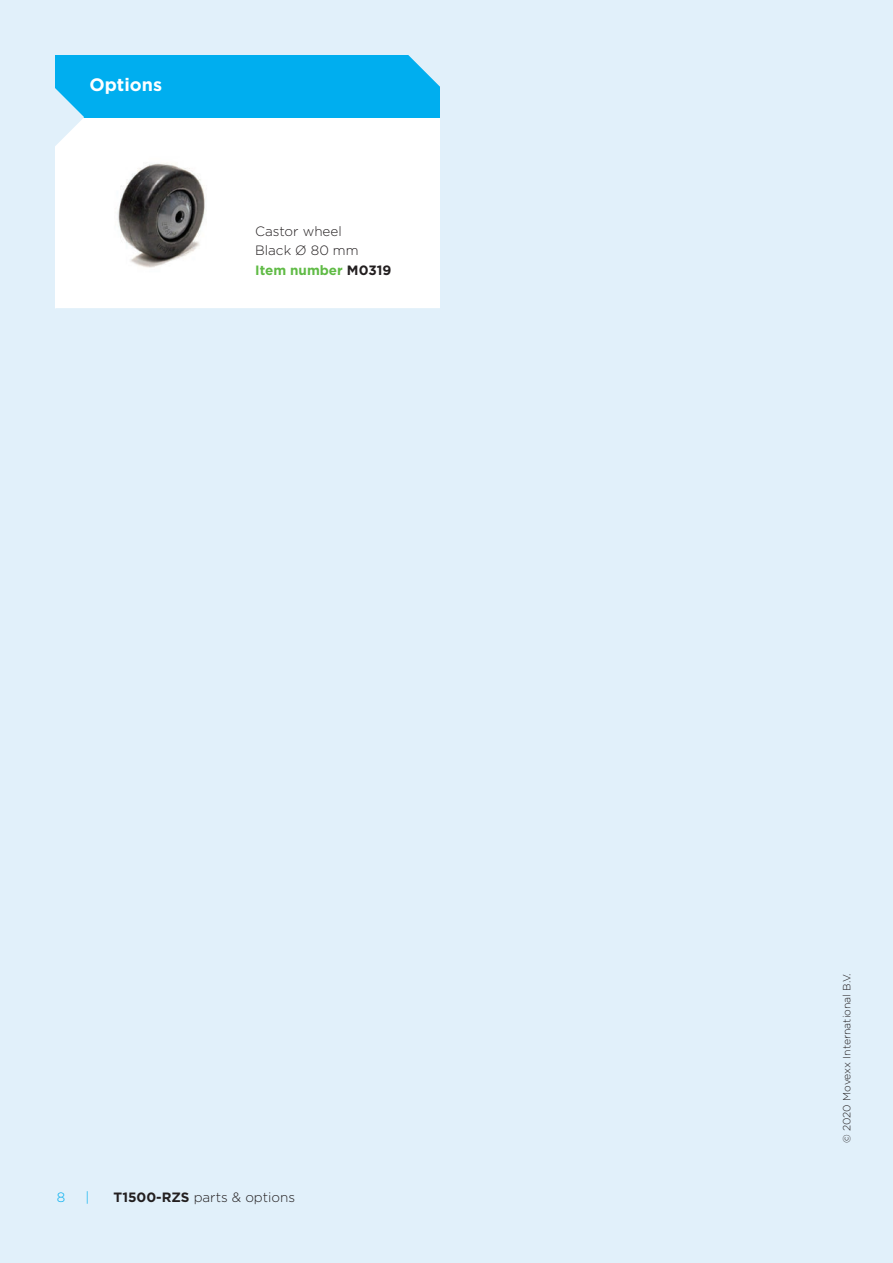
<style>
.page{position:relative;width:893px;height:1263px;background:#e1f0fa}
.page>*{position:absolute;margin:0;border:0;box-sizing:border-box;transform-origin:0 0}
.t1{font:700 18px "Gotham";color:#fff}
.t2{font:300 13.5px/19.5px "Gotham";color:#231f20}
.t3{font:300 13.5px "Gotham";color:#00aeef}
.t4{font:300 10.5px "Gotham";color:#231f20}
.s1{font-weight:700;color:#60bb46}
.s2{font-weight:700}
</style>
<div class="page">
<div style="left:55px;top:55px;width:385px;height:1122px;background:#fff"></div>
<div style="left:55px;top:55px;width:385px;height:62px;background:#00aeef"></div>
<svg style="left:55px;top:88px;width:29px;height:58px"></svg>
<svg style="left:404px;top:55px;width:36px;height:63px"></svg>
<hr style="left:55px;top:308px;width:385px;height:2px;background:#e1f0fa">
<img style="left:117px;top:163px;width:88px;height:105px">
<div style="left:49px;top:309px;width:394px;height:873px;background:#e1f0fa"></div>
<h1 class="t1" style="left:89px;top:73px;width:74px">Options</h1>
<p class="t2" style="left:255px;top:221px;width:138px">Castor wheel<br>Black Ø 80 mm<br><span class="s1">Item number</span> <span class="s2">M0319</span></p>
<p class="t3" style="left:57px;top:1189px;width:10px">8</p>
<p class="t3" style="left:85px;top:1189px;width:5px">|</p>
<p class="t2" style="left:114px;top:1187px;width:183px"><span class="s2">T1500-RZS</span> parts &amp; options</p>
<p class="t4" style="left:840px;top:1143px;width:172px;rotate:-90deg">© 2020 Movexx International B.V.</p>
</div>
